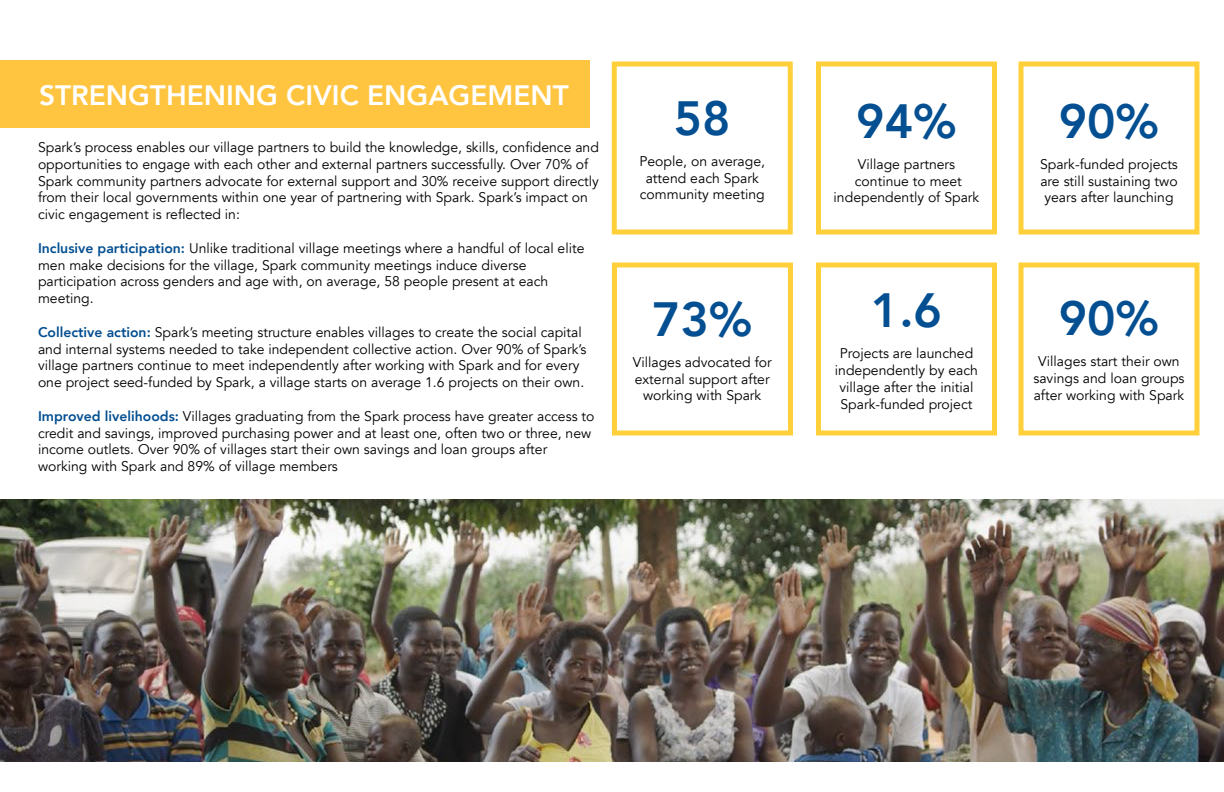
<style>
.page{position:relative;width:1224px;height:792px;background:#fff}
.page>*{position:absolute;margin:0;border:0;box-sizing:border-box;transform-origin:0 0}
.t1{font:800 48px "Avenir";color:#044f91}
.t2{font:800 28px "Avenir";color:#fff}
.t3{font:14px/16.8px "Avenir";color:#000;text-align:center}
.s1{font-weight:800;color:#044f91}
</style>
<div class="page">
<div style="left:0;top:60px;width:590px;height:68px;background:#ffc541"></div>
<img style="left:0;top:499px;width:1224px;height:262px">
<div style="left:816px;top:262px;width:181px;height:174px;border:5px solid #ffd039"></div>
<div style="left:1018px;top:262px;width:182px;height:174px;border:5px solid #ffd039"></div>
<div style="left:612px;top:262px;width:181px;height:174px;border:5px solid #ffd039"></div>
<div style="left:612px;top:62px;width:181px;height:172px;border:5px solid #ffd039"></div>
<div style="left:816px;top:62px;width:181px;height:172px;border:5px solid #ffd039"></div>
<div style="left:1018px;top:62px;width:182px;height:172px;border:5px solid #ffd039"></div>
<h2 class="t2" style="left:39px;top:73px;width:531px">STRENGTHENING CIVIC ENGAGEMENT</h2>
<p class="t3" style="left:38px;top:139px;width:562px;text-align:left">Spark’s process enables our village partners to build the knowledge, skills, confidence and opportunities to engage with each other and external partners successfully. Over 70% of Spark community partners advocate for external support and 30% receive support directly from their local governments within one year of partnering with Spark. Spark’s impact on civic engagement is reflected in:</p>
<p class="t3" style="left:38px;top:240px;width:548px;text-align:left"><span class="s1">Inclusive participation:</span> Unlike traditional village meetings where a handful of local elite men make decisions for the village, Spark community meetings induce diverse participation across genders and age with, on average, 58 people present at each meeting.</p>
<p class="t3" style="left:38px;top:324px;width:550px;text-align:left"><span class="s1">Collective action:</span> Spark’s meeting structure enables villages to create the social capital and internal systems needed to take independent collective action. Over 90% of Spark’s village partners continue to meet independently after working with Spark and for every one project seed-funded by Spark, a village starts on average 1.6 projects on their own.</p>
<p class="t3" style="left:38px;top:408px;width:558px;text-align:left"><span class="s1">Improved livelihoods:</span> Villages graduating from the Spark process have greater access to credit and savings, improved purchasing power and at least one, often two or three, new income outlets. Over 90% of villages start their own savings and loan groups after working with Spark and 89% of village members</p>
<h1 class="t1" style="left:674px;top:80px;width:58px">58</h1>
<p class="t3" style="left:639px;top:153px;width:127px">People, on average, attend each Spark community meeting</p>
<h1 class="t1" style="left:652px;top:281px;width:102px">73%</h1>
<p class="t3" style="left:633px;top:354px;width:141px">Villages advocated for external support after working with Spark</p>
<h1 class="t1" style="left:856px;top:84px;width:102px">94%</h1>
<p class="t3" style="left:834px;top:156px;width:147px">Village partners continue to meet independently of Spark</p>
<h1 class="t1" style="left:871px;top:273px;width:73px">1.6</h1>
<p class="t3" style="left:835px;top:345px;width:145px">Projects are launched independently by each village after the initial<br>Spark-funded project</p>
<h1 class="t1" style="left:1059px;top:84px;width:102px">90%</h1>
<p class="t3" style="left:1040px;top:156px;width:139px;text-align:justify">Spark-funded projects are still sustaining two years after launching</p>
<h1 class="t1" style="left:1059px;top:281px;width:102px">90%</h1>
<p class="t3" style="left:1033px;top:353px;width:153px">Villages start their own savings and loan groups after working with Spark</p>
</div>
